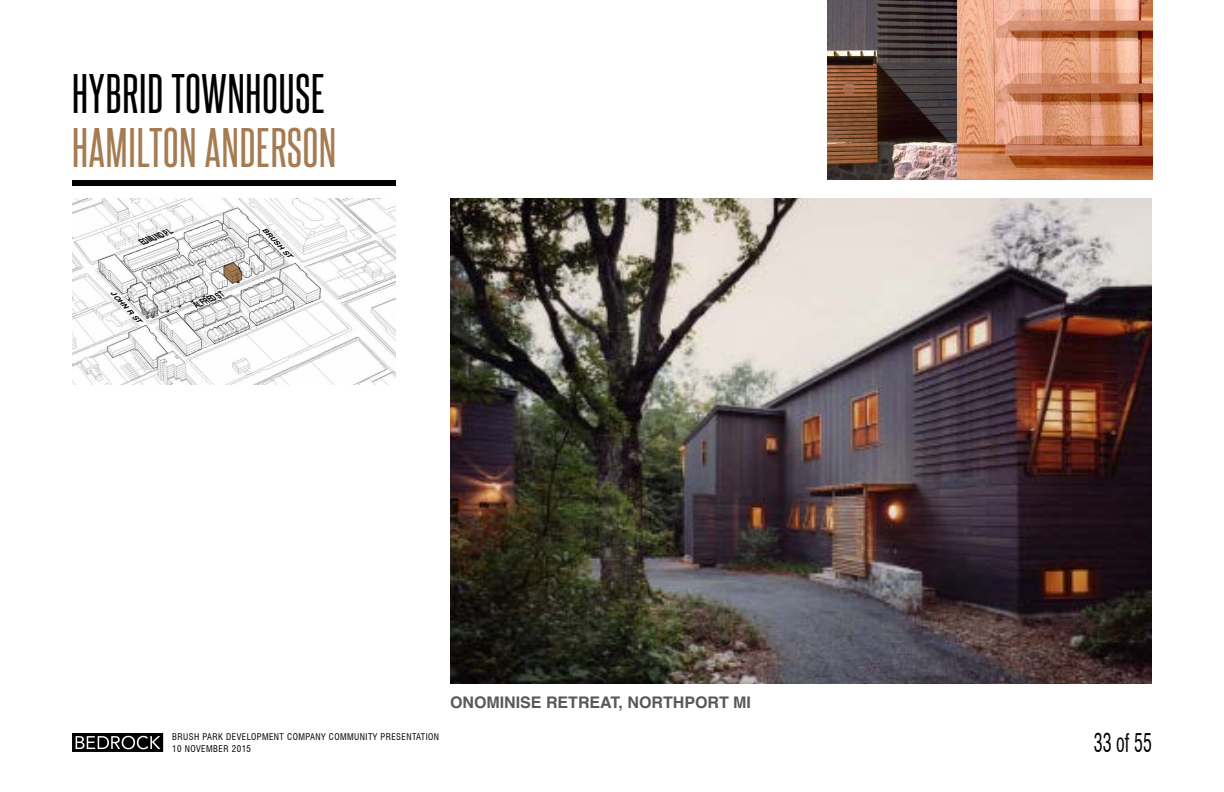
<style>
.page{position:relative;width:1224px;height:792px;background:#fff}
.page>*{position:absolute;margin:0;border:0;box-sizing:border-box;transform-origin:0 0}
.t1{font:48px "Steelfish Rg";letter-spacing:.02em;color:#a67b51}
.t2{font:48px "Steelfish Rg";letter-spacing:.02em;color:#000}
.t3{font:condensed 25.2px "Swiss 721 BT";color:#000;scale:.71 1}
.t4{font:700 16px "Helvetica";color:#58595b}
.t5{font:italic 700 9.2px "Helvetica";color:#000;scale:.62 1}
.t6{font:italic 700 9.2px "Helvetica";color:#000;scale:.61 1}
.t7{font:condensed 9px/11.5px "Swiss 721 BT";letter-spacing:.05em;color:#000}
.t8{font:italic 700 6.6px "Helvetica";color:#000;scale:1.18 1}
</style>
<div class="page">
<img style="left:72px;top:198px;width:324px;height:187px">
<img style="left:450px;top:198px;width:702px;height:486px">
<img style="left:828px;top:0;width:324px;height:180px">
<svg style="left:72px;top:733px;width:91px;height:19px;background:#363636"></svg>
<div style="left:72px;top:180px;width:324px;height:6px;background:#000"></div>
<h1 class="t2" style="left:72px;top:64px;width:254px">HYBRID TOWNHOUSE</h1>
<h1 class="t1" style="left:72px;top:118px;width:266px">HAMILTON ANDERSON</h1>
<p class="t6" style="left:139px;top:235px;width:56px;rotate:-22deg">EDMUND PL</p>
<p class="t8" style="left:116px;top:288px;width:37px;rotate:47deg">JOHN R ST</p>
<p class="t5" style="left:192px;top:298px;width:53px;rotate:-23deg">ALFRED ST</p>
<p class="t8" style="left:267px;top:224px;width:35px;rotate:47deg">BRUSH ST</p>
<h3 class="t4" style="left:450px;top:689px;width:303px">ONOMINISE RETREAT, NORTHPORT MI</h3>
<p class="t7" style="left:172px;top:731px;width:269px">BRUSH PARK DEVELOPMENT COMPANY COMMUNITY PRESENTATION<br>10 NOVEMBER 2015</p>
<h2 class="t3" style="left:1094px;top:728px;width:83px">33 of 55</h2>
</div>
